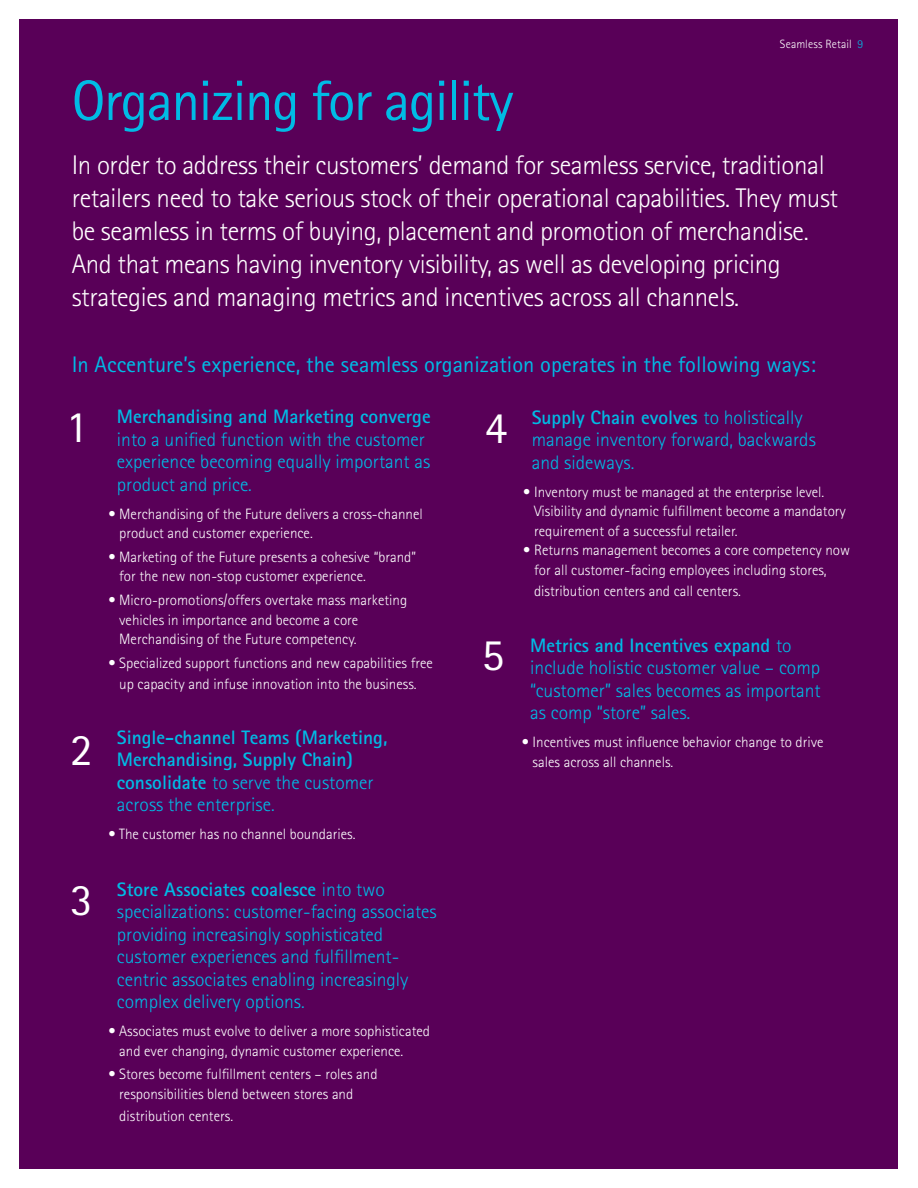
<style>
.page{position:relative;width:918px;height:1188px;background:#fff}
.page>*{position:absolute;margin:0;border:0;box-sizing:border-box;transform-origin:0 0}
.t1{font:57px "Agfa Rotis Sans Serif";letter-spacing:-.025em;color:#00bbe5}
.t2{font:45px "Agfa Rotis Sans Serif";color:#fff}
.t3{font:300 27px/33px "Agfa Rotis Sans Serif";letter-spacing:-.015em;color:#fff}
.t4{font:22.5px "Agfa Rotis Sans Serif";color:#00bbe5}
.t5{font:300 19.5px/22.5px "Agfa Rotis Sans Serif";color:#00bbe5}
.t6{font:700 19.5px/22.5px "Agfa Rotis Sans Serif";color:#00bbe5}
.t7{font:300 15px/19.5px "Agfa Rotis Sans Serif";color:#fff}
.t8{font:300 12px "Agfa Rotis Sans Serif";letter-spacing:.01em;color:#fff}
.s1{color:#00bbe5}
.s2{font-weight:300}
.s3{font-weight:700}
.s4{font-size:21px}
</style>
<div class="page">
<div style="left:20px;top:19px;width:878px;height:1150px;background:#590058"></div>
<p class="t8" style="left:780px;top:37px;width:85px">Seamless Retail <span class="s1">9</span></p>
<h1 class="t1" style="left:72px;top:67px;width:443px">Organizing for agility</h1>
<p class="t3" style="left:72px;top:148px;width:768px">In order to address their customers’ demand for seamless service, traditional retailers need to take serious stock of their operational capabilities. They must be seamless in terms of buying, placement and promotion of merchandise.<br>And that means having inventory visibility, as well as developing pricing strategies and managing metrics and incentives across all channels.</p>
<h3 class="t4" style="left:72px;top:351px;width:746px">In Accenture’s experience, the seamless organization operates in the following ways:</h3>
<h2 class="t2" style="left:66px;top:400px;width:24px">1</h2>
<h3 class="t6" style="left:117px;top:405px;width:315px">Merchandising and Marketing converge</h3>
<h3 class="t5" style="left:117px;top:428px;width:315px">into a unified function with the customer experience becoming equally important as product and price.</h3>
<p class="t7" style="left:119px;top:504px;width:305px;text-indent:-11px">• Merchandising of the Future delivers a cross-channel product and customer experience.</p>
<p class="t7" style="left:119px;top:547px;width:298px;text-indent:-11px">• Marketing of the Future presents a cohesive “brand” for the new non-stop customer experience.</p>
<p class="t7" style="left:119px;top:590px;width:289px;text-indent:-11px">• Micro-promotions/offers overtake mass marketing vehicles in importance and become a core<br>Merchandising of the Future competency.</p>
<p class="t7" style="left:108px;top:652px;width:326px;line-height:21.6px;text-align:center">• Specialized support functions and new capabilities free up capacity and infuse innovation into the business.</p>
<h3 class="t6" style="left:117px;top:726px;width:272px">Single-channel Teams (Marketing,<br>Merchandising, Supply Chain) consolidate <span class="s2">to serve the customer across the enterprise.</span></h3>
<p class="t7" style="left:108px;top:825px;width:249px">• The customer has no channel boundaries.</p>
<h3 class="t5" style="left:532px;top:406px;width:286px"><span class="s3">Supply Chain evolves</span> to holistically manage inventory forward, backwards and sideways.</h3>
<p class="t7" style="left:534px;top:482px;width:313px;text-indent:-11px">• Inventory must be managed at the enterprise level.<br>Visibility and dynamic fulfillment become a mandatory requirement of a successful retailer.</p>
<p class="t7" style="left:534px;top:541px;width:318px;text-indent:-11px">• Returns management becomes a core competency now for all customer-facing employees including stores,</p>
<p class="t7" style="left:534px;top:582px;width:208px">distribution centers and call centers.</p>
<h2 class="t2" style="left:485px;top:401px;width:24px">4</h2>
<h3 class="t5" style="left:530px;top:634px;width:292px"><span class="s3">Metrics and Incentives expand</span> to include holistic customer value – comp “customer” sales becomes as important as comp “store” sales<span class="s4">.</span></h3>
<p class="t7" style="left:533px;top:732px;width:293px;text-indent:-11px">• Incentives must influence behavior change to drive sales across all channels.</p>
<h2 class="t2" style="left:482px;top:629px;width:24px">5</h2>
<h2 class="t2" style="left:70px;top:723px;width:24px">2</h2>
<h2 class="t2" style="left:70px;top:873px;width:24px">3</h2>
<h3 class="t5" style="left:117px;top:878px;width:321px"><span class="s3">Store Associates coalesce</span> into two specializations: customer-facing associates providing increasingly sophisticated customer experiences and fulfillment&shy;centric associates enabling increasingly complex delivery options.</h3>
<p class="t7" style="left:119px;top:1021px;width:312px;text-indent:-11px">• Associates must evolve to deliver a more sophisticated and ever changing, dynamic customer experience.</p>
<p class="t7" style="left:119px;top:1065px;width:260px;text-indent:-11px">• Stores become fulfillment centers – roles and responsibilities blend between stores and</p>
<p class="t7" style="left:119px;top:1106px;width:115px">distribution centers.</p>
</div>
